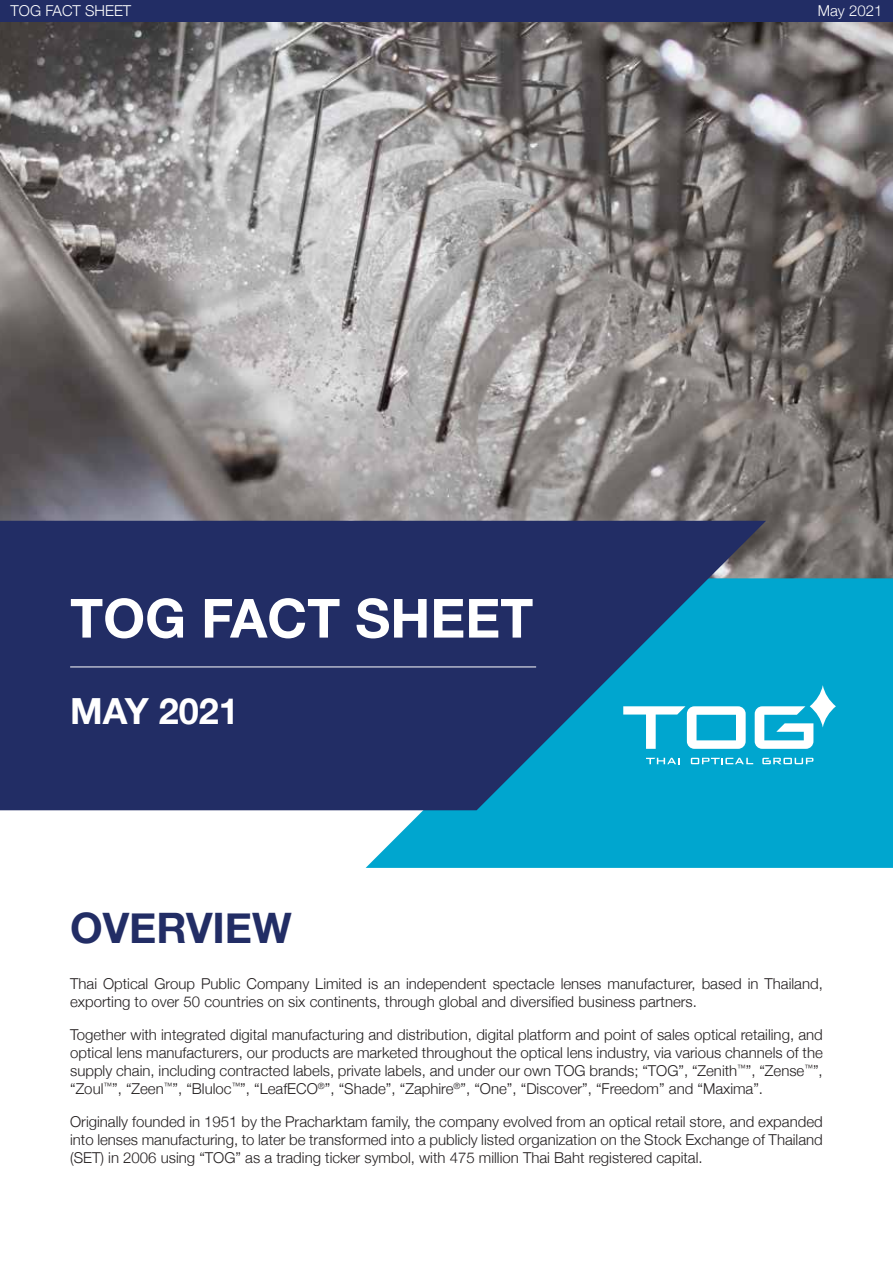
<style>
.page{position:relative;width:893px;height:1263px;background:#fff}
.page>*{position:absolute;margin:0;border:0;box-sizing:border-box;transform-origin:0 0}
.t1{font:700 54px "Helvetica Neue";color:#fff}
.t2{font:700 42px "Helvetica Neue";color:#222d65}
.t3{font:700 36px "Helvetica Neue";color:#fff}
.t4{font:300 15px/18px "Helvetica Neue";color:#231f20;text-align:justify}
.t5{font:300 15px "Helvetica Neue";color:#fff}
</style>
<div class="page">
<img style="left:0;top:21px;width:893px;height:557px">
<div style="left:366px;top:578px;width:527px;height:290px;background:#00a6cf"></div>
<svg style="left:0;top:521px;width:766px;height:289px;background:#1d4076"></svg>
<svg style="left:623px;top:706px;width:123px;height:43px"></svg>
<svg style="left:646px;top:758px;width:34px;height:6px"></svg>
<svg style="left:691px;top:758px;width:62px;height:6px"></svg>
<svg style="left:762px;top:758px;width:51px;height:6px"></svg>
<svg style="left:755px;top:706px;width:58px;height:43px"></svg>
<svg style="left:810px;top:685px;width:26px;height:42px"></svg>
<div style="left:0;top:0;width:893px;height:21px;background:#222d65"></div>
<hr style="left:70px;top:666px;width:466px;height:1px;background:#fff">
<p class="t5" style="left:11px;top:-1px;width:122px">TOG FACT SHEET</p>
<h1 class="t1" style="left:70px;top:576px;width:465px">TOG FACT SHEET</h1>
<h3 class="t3" style="left:70px;top:683px;width:170px">MAY 2021</h3>
<h2 class="t2" style="left:70px;top:895px;width:223px">OVERVIEW</h2>
<p class="t5" style="left:818px;top:-1px;width:66px">May 2021</p>
<p class="t4" style="left:70px;top:973px;width:754px">Thai Optical Group Public Company Limited is an independent spectacle lenses manufacturer, based in Thailand, exporting to over 50 countries on six continents, through global and diversified business partners.</p>
<p class="t4" style="left:70px;top:1024px;width:754px">Together with integrated digital manufacturing and distribution, digital platform and point of sales optical retailing, and optical lens manufacturers, our products are marketed throughout the optical lens industry, via various channels of the supply chain, including contracted labels, private labels, and under our own TOG brands; “TOG”, “Zenith<sup>™</sup>”, “Zense<sup>™</sup>”, “Zoul<sup>™</sup>”, “Zeen<sup>™</sup>”, “Bluloc<sup>™</sup>”, “LeafECO<sup>®</sup>”, “Shade”, “Zaphire<sup>®</sup>”, “One”, “Discover”, “Freedom” and “Maxima”.</p>
<p class="t4" style="left:70px;top:1111px;width:754px">Originally founded in 1951 by the Pracharktam family, the company evolved from an optical retail store, and expanded into lenses manufacturing, to later be transformed into a publicly listed organization on the Stock Exchange of Thailand (SET) in 2006 using “TOG” as a trading ticker symbol, with 475 million Thai Baht registered capital.</p>
</div>
